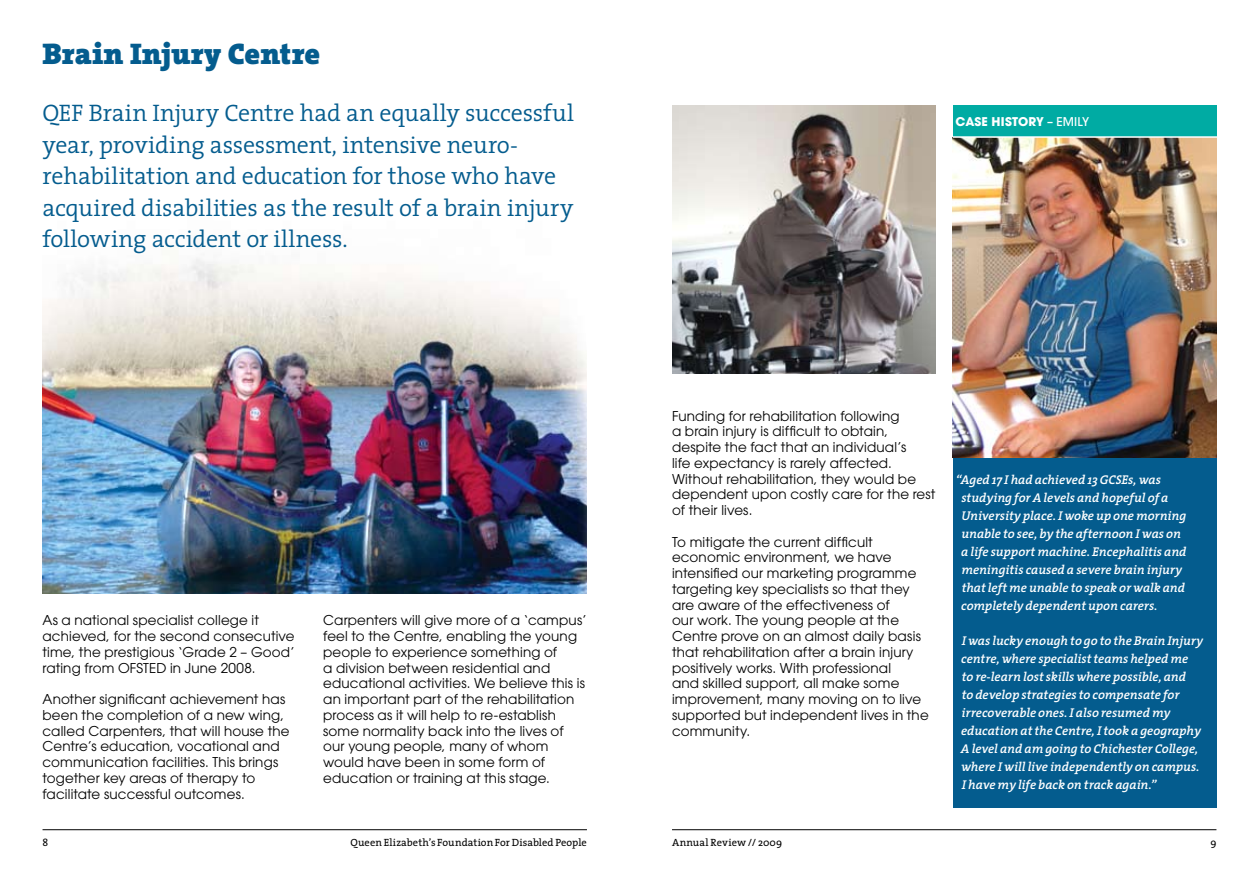
<style>
.page{position:relative;width:1259px;height:893px;background:#fff}
.page>*{position:absolute;margin:0;border:0;box-sizing:border-box;transform-origin:0 0}
.t1{font:900 30px "The Serif";color:#045c8e}
.t2{font:300 24px/31.5px "The Serif";letter-spacing:-.01em;color:#045c8e}
.t3{font:13.5px/15.8px "Avant Garde LT";letter-spacing:.01em;color:#000}
.t4{font:italic 600 12.75px/18px "The Serif";letter-spacing:-.005em;color:#fff}
.t5{font:700 12px "Avant Garde LT";letter-spacing:.015em;color:#fff}
.t6{font:10.5px "The Serif";letter-spacing:.01em;color:#000}
.s1{font-weight:500}
</style>
<div class="page">
<hr style="left:43px;top:829px;width:544px;height:1px;background:#000">
<hr style="left:672px;top:829px;width:544px;height:1px;background:#000">
<div style="left:952px;top:436px;width:264px;height:372px;background:#045c8e"></div>
<img style="left:43px;top:258px;width:544px;height:336px">
<img style="left:672px;top:106px;width:263px;height:267px">
<img style="left:952px;top:138px;width:264px;height:319px">
<div style="left:952px;top:106px;width:264px;height:31px;background:#00aba3"></div>
<hr style="left:952px;top:136px;width:273px;height:2px;background:#fff">
<h1 class="t1" style="left:43px;top:28px;width:279px">Brain Injury Centre</h1>
<h2 class="t2" style="left:43px;top:97px;width:533px">QEF Brain Injury Centre had an equally successful year, providing assessment, intensive neuro&shy;rehabilitation and education for those who have acquired disabilities as the result of a brain injury following accident or illness.</h2>
<p class="t3" style="left:43px;top:612px;width:254px">As a national specialist college it achieved, for the second consecutive time, the prestigious ‘Grade 2 – Good’ rating from OFSTED in June 2008.</p>
<p class="t3" style="left:43px;top:691px;width:249px">Another significant achievement has been the completion of a new wing, called Carpenters, that will house the Centre’s education, vocational and communication facilities. This brings together key areas of therapy to facilitate successful outcomes.</p>
<p class="t3" style="left:323px;top:612px;width:265px">Carpenters will give more of a ‘campus’ feel to the Centre, enabling the young people to experience something of<br>a division between residential and educational activities. We believe this is an important part of the rehabilitation process as it will help to re-establish some normality back into the lives of our young people, many of whom would have been in some form of education or training at this stage.</p>
<p class="t5" style="left:955px;top:114px;width:135px">CASE HISTORY <span class="s1">– EMILY</span></p>
<p class="t3" style="left:672px;top:408px;width:265px">Funding for rehabilitation following<br>a brain injury is difficult to obtain, despite the fact that an individual’s<br>life expectancy is rarely affected.<br>Without rehabilitation, they would be dependent upon costly care for the rest of their lives.</p>
<p class="t3" style="left:672px;top:534px;width:258px">To mitigate the current difficult economic environment, we have intensified our marketing programme targeting key specialists so that they are aware of the effectiveness of<br>our work. The young people at the Centre prove on an almost daily basis that rehabilitation after a brain injury positively works. With professional<br>and skilled support, all make some improvement, many moving on to live supported but independent lives in the community.</p>
<p class="t4" style="left:961px;top:471px;width:227px;text-indent:-5px">“Aged 17 I had achieved 13 GCSEs, was studying for A levels and hopeful of a University place. I woke up one morning unable to see, by the afternoon I was on a life support machine. Encephalitis and meningitis caused a severe brain injury that left me unable to speak or walk and completely dependent upon carers.</p>
<p class="t4" style="left:961px;top:632px;width:244px">I was lucky enough to go to the Brain Injury centre, where specialist teams helped me<br>to re-learn lost skills where possible, and<br>to develop strategies to compensate for irrecoverable ones. I also resumed my education at the Centre, I took a geography A level and am going to Chichester College, where I will live independently on campus.<br>I have my life back on track again.”</p>
<p class="t6" style="left:43px;top:833px;width:7px">8</p>
<p class="t6" style="left:350px;top:833px;width:238px">Queen Elizabeth’s Foundation For Disabled People</p>
<p class="t6" style="left:672px;top:833px;width:112px">Annual Review // 2009</p>
<p class="t6" style="left:1210px;top:833px;width:8px">9</p>
</div>
